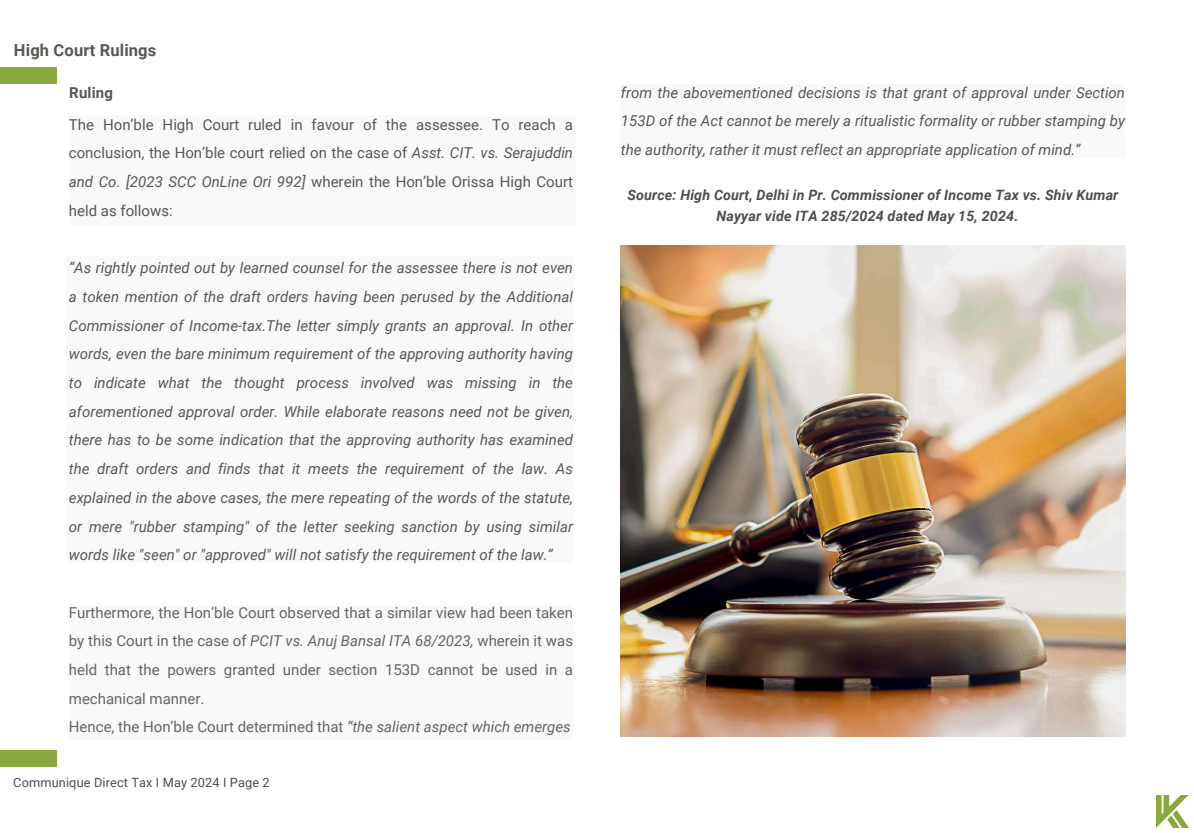
<style>
.page{position:relative;width:1194px;height:833px;background:#fff}
.page>*{position:absolute;margin:0;border:0;box-sizing:border-box;transform-origin:0 0}
.t1{font:700 16.5px "Roboto";letter-spacing:.01em;color:#585852}
.t2{font:italic 15px/28.7px "Roboto";color:#585852;text-align:justify}
.t3{font:15px/28.7px "Roboto";color:#585852;text-align:justify}
.t4{font:700 15px "Roboto";letter-spacing:.01em;color:#585852}
.t5{font:italic 700 14.25px/20.9px "Roboto";letter-spacing:.01em;color:#4b4e53}
.t6{font:12.75px "Roboto";letter-spacing:.01em;color:#4b4e53}
.s1{font-style:italic}
</style>
<div class="page">
<img style="left:1156px;top:795px;width:32px;height:32px">
<div style="left:69px;top:115px;width:506px;height:110px;background:#f8f9fa"></div>
<div style="left:66px;top:256px;width:507px;height:307px;background:#f8f9fa"></div>
<div style="left:69px;top:605px;width:504px;height:135px;background:#f8f9fa"></div>
<div style="left:0;top:67px;width:57px;height:17px;background:#89a93f"></div>
<div style="left:620px;top:84px;width:504px;height:74px;background:#f8f9fa"></div>
<img style="left:620px;top:246px;width:504px;height:490px">
<div style="left:0;top:749px;width:57px;height:17px;background:#89a93f"></div>
<p class="t1" style="left:14px;top:41px;width:144px">High Court Rulings</p>
<p class="t4" style="left:69px;top:84px;width:45px">Ruling</p>
<p class="t2" style="left:620px;top:78px;width:505px">from the abovementioned decisions is that grant of approval under Section 153D of the Act cannot be merely a ritualistic formality or rubber stamping by the authority, rather it must reflect an appropriate application of mind.”</p>
<p class="t3" style="left:69px;top:110px;width:505px">The Hon’ble High Court ruled in favour of the assessee. To reach a conclusion, the Hon’ble court relied on the case of <span class="s1">Asst. CIT. vs. Serajuddin and Co. [2023 SCC OnLine Ori 992]</span> wherein the Hon’ble Orissa High Court held as follows:</p>
<p class="t5" style="left:716px;top:185px;width:403px;text-indent:-89px">Source: High Court, Delhi in Pr. Commissioner of Income Tax vs. Shiv Kumar<br>Nayyar vide ITA 285/2024 dated May 15, 2024.</p>
<p class="t2" style="left:69px;top:254px;width:505px">“As rightly pointed out by learned counsel for the assessee there is not even a token mention of the draft orders having been perused by the Additional Commissioner of Income-tax.The letter simply grants an approval. In other words, even the bare minimum requirement of the approving authority having to indicate what the thought process involved was missing in the aforementioned approval order. While elaborate reasons need not be given, there has to be some indication that the approving authority has examined the draft orders and finds that it meets the requirement of the law. As explained in the above cases, the mere repeating of the words of the statute, or mere "rubber stamping" of the letter seeking sanction by using similar words like "seen" or "approved" will not satisfy the requirement of the law.”</p>
<p class="t3" style="left:69px;top:598px;width:505px;text-align:left">Furthermore, the Hon’ble Court observed that a similar view had been taken by this Court in the case of <span class="s1">PCIT vs. Anuj Bansal ITA 68/2023,</span> wherein it was held that the powers granted under section 153D cannot be used in a mechanical manner.<br>Hence, the Hon’ble Court determined that <span class="s1">“the salient aspect which emerges</span></p>
<p class="t6" style="left:13px;top:774px;width:258px">Communique Direct Tax I May 2024 I Page 2</p>
</div>
